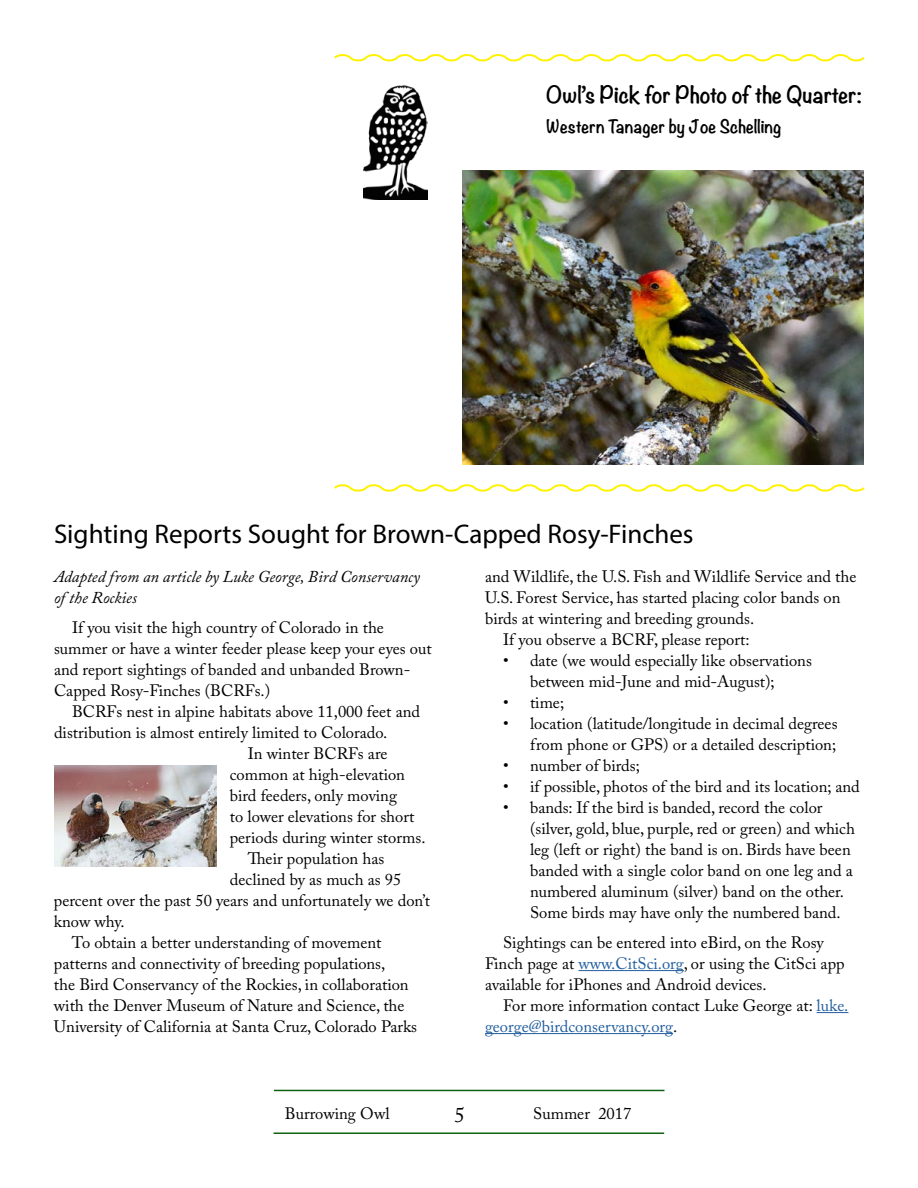
<style>
.page{position:relative;width:918px;height:1188px;background:#fff}
.page>*{position:absolute;margin:0;border:0;box-sizing:border-box;transform-origin:0 0}
.t1{font:27px "Myriad Pro";color:#000}
.t2{font:700 21px "Noteworthy";color:#000}
.t3{font:21px "Adobe Caslon Pro";color:#000}
.t4{font:16.5px/21px "Adobe Caslon Pro";color:#000}
.t5{font:italic 16.5px/21px "Adobe Caslon Pro";color:#000}
.t6{font:700 16.5px "Noteworthy";color:#000}
.s1{color:#215e9e}
</style>
<div class="page">
<hr style="left:274px;top:1132px;width:390px;height:2px;background:#0d6212">
<hr style="left:274px;top:1090px;width:390px;height:1px;background:#0d6212">
<img style="left:364px;top:85px;width:64px;height:115px">
<svg style="left:334px;top:54px;width:531px;height:8px"></svg>
<svg style="left:334px;top:484px;width:531px;height:8px"></svg>
<hr style="left:579px;top:970px;width:105px;height:1px;background:#215e9e">
<hr style="left:817px;top:1012px;width:31px;height:1px;background:#215e9e">
<hr style="left:485px;top:1033px;width:188px;height:1px;background:#215e9e">
<img style="left:462px;top:171px;width:402px;height:294px">
<img style="left:54px;top:766px;width:162px;height:100px">
<p class="t2" style="left:546px;top:76px;width:317px">Owl’s Pick for Photo of the Quarter:</p>
<p class="t6" style="left:546px;top:112px;width:237px">Western Tanager by Joe Schelling</p>
<h1 class="t1" style="left:54px;top:517px;width:641px">Sighting Reports Sought for Brown-Capped Rosy-Finches</h1>
<p class="t5" style="left:54px;top:566px;width:368px">Adapted from an article by Luke George, Bird Conservancy of the Rockies</p>
<p class="t4" style="left:54px;top:617px;width:379px;text-indent:18px">If you visit the high country of Colorado in the summer or have a winter feeder please keep your eyes out and report sightings of banded and unbanded Brown-Capped Rosy-Finches (BCRFs.)</p>
<p class="t4" style="left:72px;top:701px;width:350px">BCRFs nest in alpine habitats above 11,000 feet and</p>
<p class="t4" style="left:54px;top:722px;width:335px">distribution is almost entirely limited to Colorado.</p>
<p class="t4" style="left:248px;top:743px;width:141px">In winter BCRFs are</p>
<p class="t4" style="left:230px;top:764px;width:177px">common at high-elevation</p>
<p class="t4" style="left:230px;top:785px;width:169px">bird feeders, only moving</p>
<p class="t4" style="left:230px;top:806px;width:186px">to lower elevations for short</p>
<p class="t4" style="left:230px;top:827px;width:197px">periods during winter storms.</p>
<p class="t4" style="left:248px;top:848px;width:138px">Their population has</p>
<p class="t4" style="left:230px;top:869px;width:173px">declined by as much as 95</p>
<p class="t4" style="left:54px;top:890px;width:378px">percent over the past 50 years and unfortunately we don’t</p>
<p class="t4" style="left:54px;top:911px;width:72px">know why.</p>
<p class="t4" style="left:72px;top:932px;width:311px">To obtain a better understanding of movement</p>
<p class="t4" style="left:54px;top:953px;width:333px">patterns and connectivity of breeding populations,</p>
<p class="t4" style="left:54px;top:974px;width:356px">the Bird Conservancy of the Rockies, in collaboration</p>
<p class="t4" style="left:54px;top:995px;width:352px">with the Denver Museum of Nature and Science, the</p>
<p class="t4" style="left:54px;top:1016px;width:365px">University of California at Santa Cruz, Colorado Parks</p>
<p class="t4" style="left:485px;top:566px;width:373px">and Wildlife, the U.S. Fish and Wildlife Service and the</p>
<p class="t4" style="left:485px;top:587px;width:357px">U.S. Forest Service, has started placing color bands on</p>
<p class="t4" style="left:485px;top:608px;width:271px">birds at wintering and breeding grounds.</p>
<p class="t4" style="left:503px;top:629px;width:248px">If you observe a BCRF, please report:</p>
<p class="t4" style="left:530px;top:650px;width:283px;text-indent:-27px">• date (we would especially like observations between mid-June and mid-August);</p>
<p class="t4" style="left:503px;top:692px;width:63px">• time;</p>
<p class="t4" style="left:503px;top:713px;width:336px;text-align:right">• location (latitude/longitude in decimal degrees from phone or GPS) or a detailed description;</p>
<p class="t4" style="left:503px;top:755px;width:138px">• number of birds;</p>
<p class="t4" style="left:503px;top:776px;width:358px">• if possible, photos of the bird and its location; and</p>
<p class="t4" style="left:530px;top:797px;width:327px;text-indent:-27px">• bands: If the bird is banded, record the color (silver, gold, blue, purple, red or green) and which leg (left or right) the band is on. Birds have been banded with a single color band on one leg and a numbered aluminum (silver) band on the other.<br>Some birds may have only the numbered band.</p>
<p class="t4" style="left:485px;top:932px;width:361px;text-indent:18px">Sightings can be entered into eBird, on the Rosy<br>Finch page at <span class="s1">www.CitSci.org</span>, or using the CitSci app available for iPhones and Android devices.</p>
<p class="t4" style="left:485px;top:995px;width:365px;text-indent:18px">For more information contact Luke George at: <span class="s1">luke. george@birdconservancy.org</span>.</p>
<p class="t4" style="left:285px;top:1103px;width:106px">Burrowing Owl</p>
<p class="t3" style="left:455px;top:1102px;width:12px">5</p>
<p class="t4" style="left:533px;top:1103px;width:100px">Summer 2017</p>
</div>
